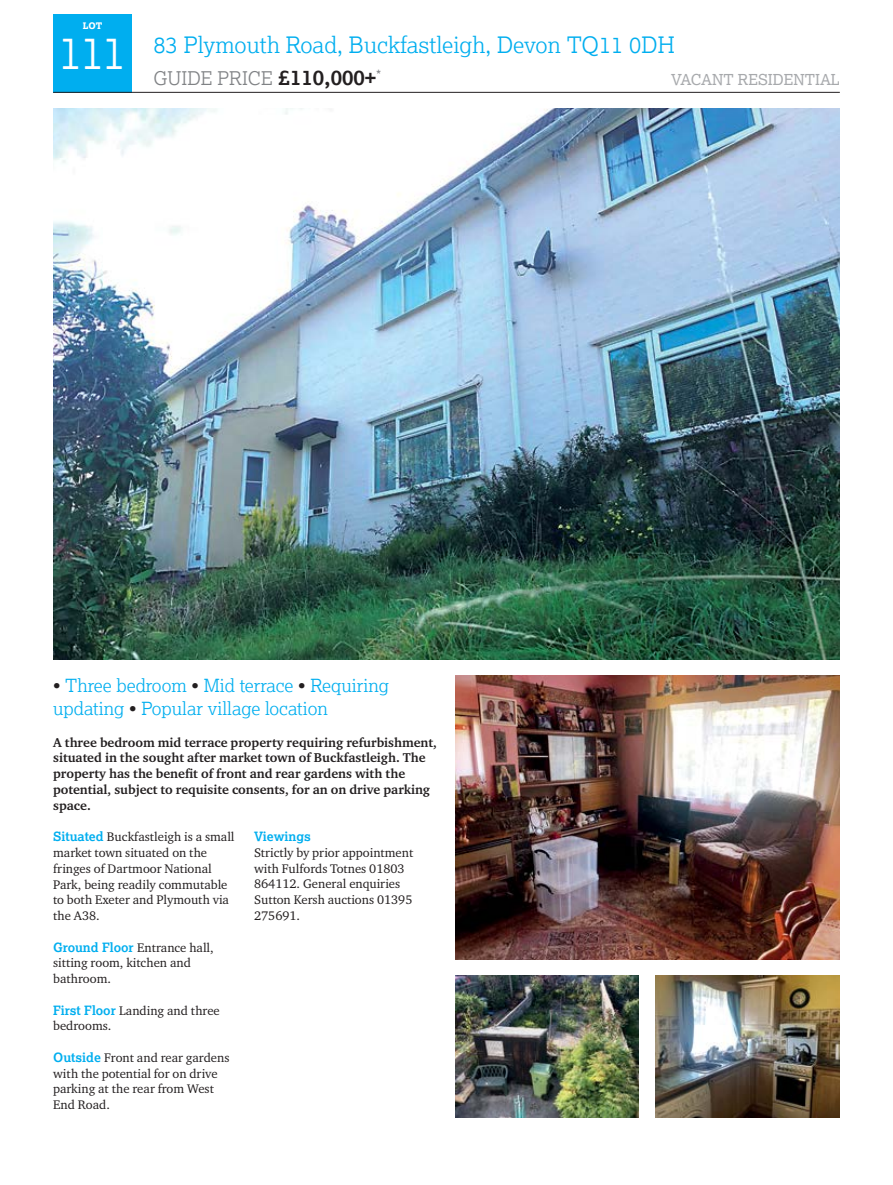
<style>
.page{position:relative;width:893px;height:1185px;background:#fff}
.page>*{position:absolute;margin:0;border:0;box-sizing:border-box;transform-origin:0 0}
.t1{font:300 45px "Lexia";color:#fff}
.t2{font:300 22.5px "Lexia";color:#00aeef}
.t3{font:300 18.75px "Lexia";color:#808285}
.t4{font:300 18px/23.5px "Lexia";color:#00aeef}
.t5{font:15px "Lexia";color:#a7a9ac}
.t6{font:13.5px "Lexia";color:#808285}
.t7{font:700 13.2px/15.8px "Charter ITC Pro";color:#231f20}
.t8{font:12.75px/15.8px "Charter ITC Pro";color:#231f20}
.t9{font:700 12.75px "Lexia";color:#00aeef}
.t10{font:800 9px "Lexia";color:#fff}
.s1{font-weight:700;font-size:21px;color:#231f20}
.s2{color:#231f20}
.s3{font-family:"Lexia";font-weight:700;color:#00aeef}
</style>
<div class="page">
<div style="left:53px;top:14px;width:79px;height:78px;background:#00aeef"></div>
<hr style="left:53px;top:92px;width:787px;height:1px;background:#231f20">
<img style="left:53px;top:108px;width:787px;height:551px">
<img style="left:455px;top:975px;width:184px;height:141px">
<img style="left:656px;top:975px;width:184px;height:141px">
<img style="left:455px;top:675px;width:385px;height:284px">
<p class="t10" style="left:83px;top:20px;width:21px">LOT</p>
<h1 class="t1" style="left:58px;top:24px;width:70px">111</h1>
<h2 class="t2" style="left:154px;top:31px;width:523px">83 Plymouth Road, Buckfastleigh, Devon TQ11 0DH</h2>
<h3 class="t3" style="left:154px;top:66px;width:224px">GUIDE PRICE <span class="s1">£110,000+</span></h3>
<p class="t5" style="left:671px;top:70px;width:170px">VACANT RESIDENTIAL</p>
<p class="t6" style="left:376px;top:67px;width:7px">*</p>
<h3 class="t4" style="left:53px;top:672px;width:337px"><span class="s2">•</span> Three bedroom <span class="s2">•</span> Mid terrace <span class="s2">•</span> Requiring updating <span class="s2">•</span> Popular village location</h3>
<p class="t7" style="left:53px;top:734px;width:385px">A three bedroom mid terrace property requiring refurbishment, situated in the sought after market town of Buckfastleigh. The property has the benefit of front and rear gardens with the potential, subject to requisite consents, for an on drive parking space.</p>
<p class="t8" style="left:53px;top:828px;width:183px"><span class="s3">Situated</span> Buckfastleigh is a small market town situated on the fringes of Dartmoor National<br>Park, being readily commutable to both Exeter and Plymouth via the A38.</p>
<p class="t8" style="left:53px;top:938px;width:162px"><span class="s3">Ground Floor</span> Entrance hall, sitting room, kitchen and bathroom.</p>
<p class="t8" style="left:53px;top:1001px;width:168px"><span class="s3">First Floor</span> Landing and three bedrooms.</p>
<p class="t8" style="left:53px;top:1049px;width:178px"><span class="s3">Outside</span> Front and rear gardens with the potential for on drive parking at the rear from West<br>End Road.</p>
<p class="t9" style="left:254px;top:828px;width:58px">Viewings</p>
<p class="t8" style="left:254px;top:844px;width:161px">Strictly by prior appointment with Fulfords Totnes 01803<br>864112. General enquiries<br>Sutton Kersh auctions 01395<br>275691.</p>
</div>
